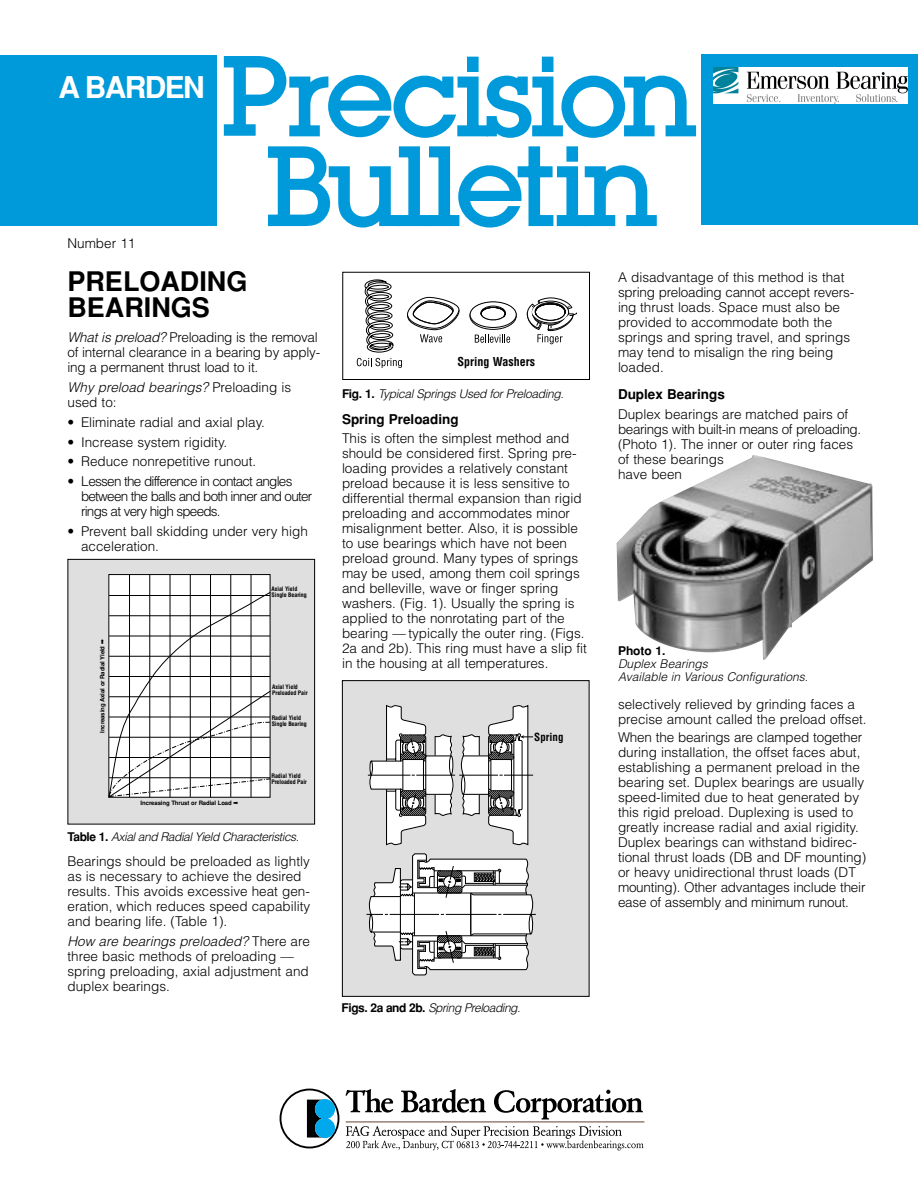
<style>
.page{position:relative;width:918px;height:1188px;background:#fff}
.page>*{position:absolute;margin:0;border:0;box-sizing:border-box;transform-origin:0 0}
.t1{font:700 30px "Helvetica";letter-spacing:-.055em;color:#fff}
.t2{font:700 27px/25.5px "Helvetica";color:#000}
.t3{font:300 13.5px/15px "Helvetica";color:#000}
.t4{font:300 13.5px/15px "Helvetica";letter-spacing:-.055em;color:#000}
.t5{font:italic 300 13.5px/15px "Helvetica";color:#000}
.t6{font:700 13.5px "Helvetica";color:#000}
.t7{font:italic 300 12px "Helvetica";letter-spacing:-.03em;color:#000}
.t8{font:italic 300 12px/12.8px "Helvetica";color:#000}
.t9{font:700 condensed 12px "Helvetica";color:#000}
.t10{font:700 12px "Helvetica";color:#000}
.t11{font:700 condensed 10.95px "Helvetica";color:#000}
.t12{font:700 condensed 6px/6px "Helvetica";letter-spacing:-.015em;color:#000}
.t13{font:700 6px "Helvetica";letter-spacing:-.015em;color:#000}
.s1{font-style:italic}
.s2{font-style:normal}
.s3{font-weight:700;font-style:normal}
</style>
<div class="page">
<div style="left:0;top:55px;width:217px;height:170px;background:#009ada"></div>
<div style="left:701px;top:55px;width:217px;height:170px;background:#009ada"></div>
<div style="left:68px;top:559px;width:247px;height:265px;background:#dfdfdf"></div>
<div style="left:68px;top:559px;width:247px;height:265px;border:1px solid #000"></div>
<div style="left:342px;top:272px;width:248px;height:108px;border:1px solid #000"></div>
<div style="left:342px;top:681px;width:247px;height:315px;background:#dfdfdf"></div>
<div style="left:342px;top:680px;width:248px;height:317px;border:1px solid #000"></div>
<svg style="left:223px;top:56px;width:474px;height:172px"></svg>
<hr style="left:416px;top:775px;width:39px;height:1px;background:#000">
<hr style="left:368px;top:775px;width:42px;height:1px;background:#000">
<svg style="left:369px;top:705px;width:85px;height:141px"></svg>
<hr style="left:459px;top:775px;width:39px;height:1px;background:#000">
<svg style="left:460px;top:705px;width:73px;height:141px"></svg>
<hr style="left:503px;top:914px;width:33px;height:1px;background:#000">
<svg style="left:367px;top:853px;width:167px;height:122px"></svg>
<hr style="left:446px;top:914px;width:51px;height:1px;background:#000">
<svg style="left:364px;top:280px;width:29px;height:72px"></svg>
<svg style="left:357px;top:358px;width:45px;height:10px"></svg>
<svg style="left:407px;top:296px;width:53px;height:46px"></svg>
<svg style="left:527px;top:297px;width:50px;height:47px"></svg>
<svg style="left:469px;top:301px;width:48px;height:42px"></svg>
<div style="left:109px;top:575px;width:161px;height:222px;background:#fff"></div>
<hr style="left:129px;top:575px;width:1px;height:222px;background:#000">
<hr style="left:149px;top:575px;width:1px;height:222px;background:#000">
<hr style="left:170px;top:575px;width:1px;height:222px;background:#000">
<hr style="left:190px;top:574px;width:1px;height:223px;background:#000">
<hr style="left:210px;top:575px;width:1px;height:222px;background:#000">
<hr style="left:230px;top:574px;width:1px;height:223px;background:#000">
<hr style="left:251px;top:575px;width:1px;height:222px;background:#000">
<svg style="left:108px;top:591px;width:163px;height:207px"></svg>
<img style="left:617px;top:455px;width:256px;height:205px">
<svg style="left:345px;top:1089px;width:48px;height:24px"></svg>
<svg style="left:401px;top:1089px;width:85px;height:24px"></svg>
<svg style="left:494px;top:1090px;width:149px;height:30px"></svg>
<hr style="left:346px;top:1121px;width:298px;height:2px;background:#8f8f8f">
<div style="left:280px;top:1089px;width:59px;height:59px;border:2px solid #000;border-radius:50%"></div>
<div style="left:307px;top:1100px;width:17px;height:38px;background:#000"></div>
<svg style="left:315px;top:1100px;width:7px;height:38px"></svg>
<div style="left:315px;top:1100px;width:20px;height:19px;background:#00a9ec;border-radius:50%"></div>
<div style="left:315px;top:1100px;width:20px;height:19px;border:1px solid #00a9ec;border-radius:50%"></div>
<div style="left:315px;top:1119px;width:20px;height:19px;background:#00a9ec;border-radius:50%"></div>
<div style="left:315px;top:1119px;width:20px;height:19px;border:1px solid #00a9ec;border-radius:50%"></div>
<svg style="left:346px;top:1126px;width:298px;height:24px"></svg>
<img style="left:714px;top:68px;width:193px;height:35px">
<h1 class="t1" style="left:58px;top:76px;width:148px">A BARDEN</h1>
<p class="t3" style="left:68px;top:238px;width:69px">Number 11</p>
<h2 class="t2" style="left:68px;top:271px;width:181px">PRELOADING<br>BEARINGS</h2>
<p class="t3" style="left:68px;top:332px;width:254px"><span class="s1">What is preload?</span> Preloading is the removal of internal clearance in a bearing by apply&shy;ing a permanent thrust load to it.</p>
<p class="t5" style="left:68px;top:382px;width:225px">Why preload bearings? <span class="s2">Preloading is used to:</span></p>
<p class="t3" style="left:68px;top:417px;width:199px">• Eliminate radial and axial play.</p>
<p class="t3" style="left:68px;top:437px;width:161px">• Increase system rigidity.</p>
<p class="t3" style="left:68px;top:456px;width:190px">• Reduce nonrepetitive runout.</p>
<p class="t4" style="left:81px;top:476px;width:233px;text-indent:-14px">• Lessen the difference in contact angles between the balls and both inner and outer rings at very high speeds.</p>
<p class="t3" style="left:81px;top:526px;width:228px;text-indent:-14px">• Prevent ball skidding under very high acceleration.</p>
<p class="t13" style="left:100px;top:733px;width:95px;rotate:-90deg">Increasing Axial or Radial Yield ➡</p>
<p class="t12" style="left:272px;top:586px;width:37px">Axial Yield<br>Single Bearing</p>
<p class="t13" style="left:141px;top:801px;width:99px">Increasing Thrust or Radial Load ➡</p>
<p class="t12" style="left:272px;top:685px;width:37px">Axial Yield<br>Preloaded Pair</p>
<p class="t12" style="left:272px;top:715px;width:37px">Radial Yield<br>Single Bearing</p>
<p class="t12" style="left:271px;top:773px;width:37px">Radial Yield<br>Preloaded Pair</p>
<p class="t7" style="left:68px;top:832px;width:233px"><span class="s3">Table 1.</span> Axial and Radial Yield Characteristics.</p>
<p class="t3" style="left:68px;top:856px;width:244px">Bearings should be preloaded as lightly as is necessary to achieve the desired results. This avoids excessive heat gen&shy;eration, which reduces speed capability and bearing life. (Table 1).</p>
<p class="t3" style="left:68px;top:936px;width:244px"><span class="s1">How are bearings preloaded?</span> There are three basic methods of preloading — spring preloading, axial adjustment and duplex bearings.</p>
<p class="t9" style="left:458px;top:357px;width:79px">Spring Washers</p>
<p class="t7" style="left:342px;top:390px;width:223px"><span class="s3">Fig. 1.</span> Typical Springs Used for Preloading.</p>
<p class="t6" style="left:342px;top:414px;width:118px">Spring Preloading</p>
<p class="t3" style="left:342px;top:434px;width:246px">This is often the simplest method and should be considered first. Spring pre&shy;loading provides a relatively constant preload because it is less sensitive to differential thermal expansion than rigid preloading and accommodates minor misalignment better. Also, it is possible to use bearings which have not been preload ground. Many types of springs may be used, among them coil springs and belleville, wave or finger spring washers. (Fig. 1). Usually the spring is applied to the nonrotating part of the bearing — typically the outer ring. (Figs.<br>2a and 2b). This ring must have a slip fit in the housing at all temperatures.</p>
<p class="t11" style="left:534px;top:733px;width:31px">Spring</p>
<p class="t7" style="left:342px;top:1004px;width:180px"><span class="s3">Figs. 2a and 2b.</span> Spring Preloading.</p>
<p class="t3" style="left:618px;top:272px;width:238px">A disadvantage of this method is that spring preloading cannot accept revers&shy;ing thrust loads. Space must also be provided to accommodate both the springs and spring travel, and springs may tend to misalign the ring being loaded.</p>
<p class="t6" style="left:618px;top:389px;width:108px">Duplex Bearings</p>
<p class="t3" style="left:618px;top:409px;width:245px">Duplex bearings are matched pairs of bearings with built-in means of preloading. (Photo 1). The inner or outer ring faces of these bearings<br>have been</p>
<p class="t10" style="left:618px;top:647px;width:49px">Photo 1.</p>
<p class="t8" style="left:618px;top:660px;width:192px">Duplex Bearings<br>Available in Various Configurations.</p>
<p class="t3" style="left:618px;top:699px;width:250px">selectively relieved by grinding faces a precise amount called the preload offset.</p>
<p class="t3" style="left:618px;top:732px;width:250px">When the bearings are clamped together during installation, the offset faces abut, establishing a permanent preload in the bearing set. Duplex bearings are usually speed-limited due to heat generated by this rigid preload. Duplexing is used to greatly increase radial and axial rigidity.<br>Duplex bearings can withstand bidirec&shy;tional thrust loads (DB and DF mounting) or heavy unidirectional thrust loads (DT mounting). Other advantages include their ease of assembly and minimum runout.</p>
</div>
